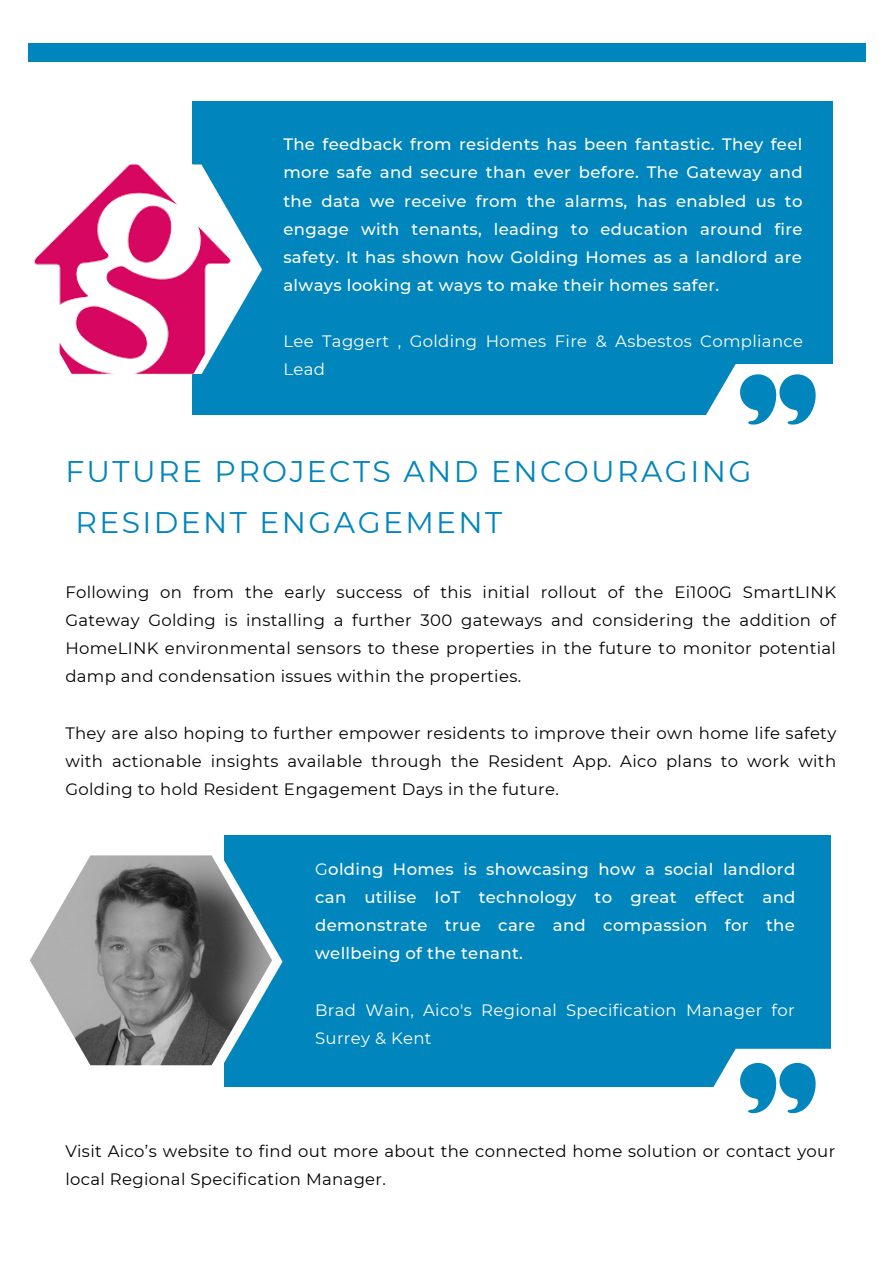
<style>
.page{position:relative;width:893px;height:1264px;background:#fff}
.page>*{position:absolute;margin:0;border:0;box-sizing:border-box;transform-origin:0 0}
.t1{font:29.85px/50.6px "Montserrat";letter-spacing:.08em;color:#0085bc}
.t2{font:16.5px/28px "Montserrat";letter-spacing:.02em;color:#000;text-align:justify}
.t3{font:500 16.5px/28px "Montserrat";letter-spacing:.02em;color:#fff;text-align:justify}
.t4{font:16.5px/28px "Montserrat";letter-spacing:.02em;color:#fff}
.s1{font-weight:400}
</style>
<div class="page">
<div style="left:28px;top:43px;width:837px;height:18px;background:#0085bc"></div>
<div style="left:224px;top:835px;width:606px;height:251px;background:#0085bc"></div>
<svg style="left:90px;top:943px;width:192px;height:123px"></svg>
<img style="left:30px;top:855px;width:242px;height:210px">
<svg style="left:675px;top:1048px;width:156px;height:66px"></svg>
<div style="left:192px;top:101px;width:639px;height:313px;background:#0085bc"></div>
<img style="left:34px;top:164px;width:219px;height:210px">
<svg style="left:675px;top:364px;width:156px;height:61px"></svg>
<p class="t3" style="left:283px;top:130px;width:520px">The feedback from residents has been fantastic. They feel more safe and secure than ever before. The Gateway and the data we receive from the alarms, has enabled us to engage with tenants, leading to education around fire safety. It has shown how Golding Homes as a landlord are always looking at ways to make their homes safer.</p>
<p class="t4" style="left:283px;top:327px;width:521px">Lee Taggert , Golding Homes Fire &amp; Asbestos Compliance<br>Lead</p>
<h1 class="t1" style="left:76px;top:446px;width:677px;text-indent:-10px">FUTURE PROJECTS AND ENCOURAGING<br>RESIDENT ENGAGEMENT</h1>
<p class="t2" style="left:65px;top:578px;width:772px">Following on from the early success of this initial rollout of the Ei100G SmartLINK Gateway Golding is installing a further 300 gateways and considering the addition of HomeLINK environmental sensors to these properties in the future to monitor potential damp and condensation issues within the properties.</p>
<p class="t2" style="left:65px;top:718px;width:772px">They are also hoping to further empower residents to improve their own home life safety with actionable insights available through the Resident App. Aico plans to work with Golding to hold Resident Engagement Days in the future.</p>
<p class="t3" style="left:315px;top:855px;width:482px"><span class="s1">G</span>olding Homes is showcasing how a social landlord can utilise IoT technology to great effect and demonstrate true care and compassion for the wellbeing of the tenant.</p>
<p class="t4" style="left:315px;top:995px;width:481px">Brad Wain, Aico's Regional Specification Manager for<br>Surrey &amp; Kent</p>
<p class="t2" style="left:65px;top:1137px;width:771px">Visit Aico’s website to find out more about the connected home solution or contact your local Regional Specification Manager.</p>
</div>
